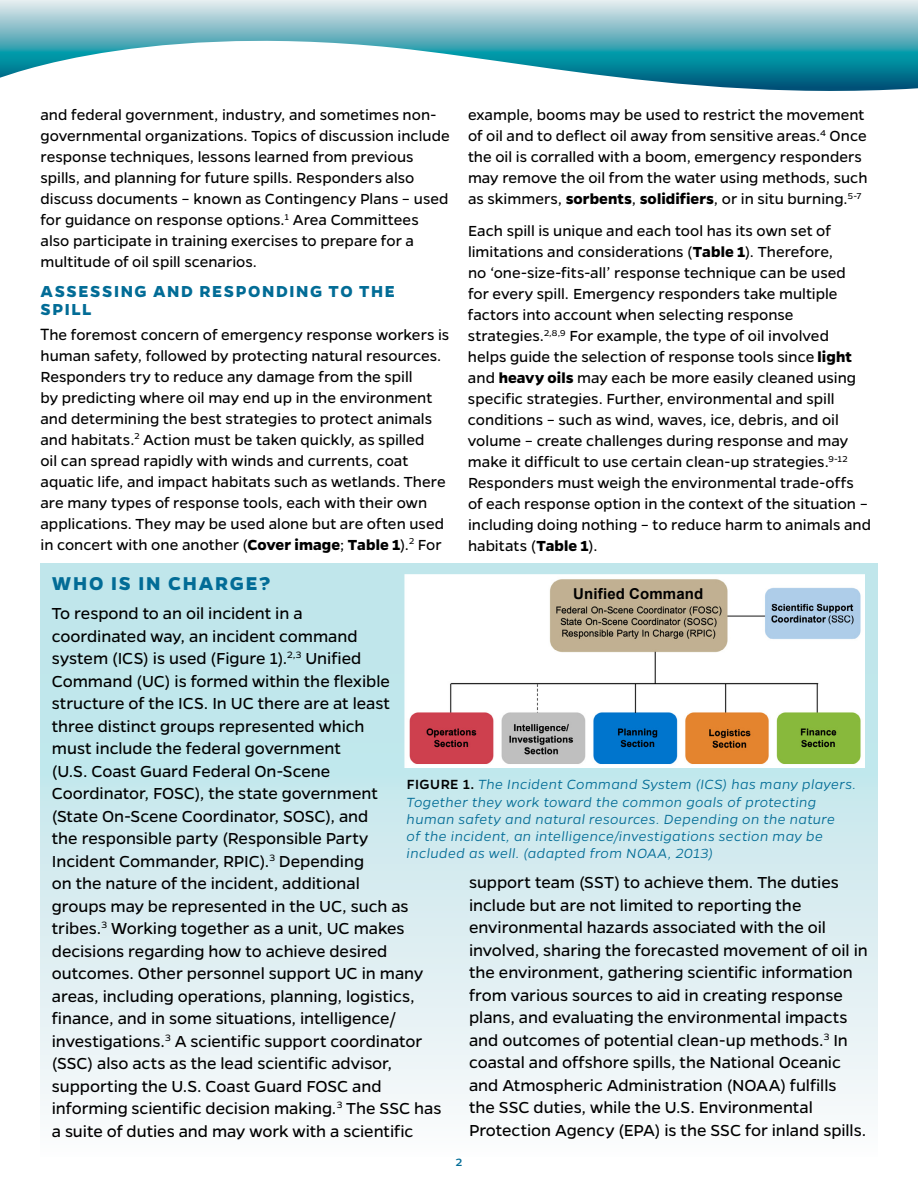
<style>
.page{position:relative;width:918px;height:1188px;background:#fff}
.page>*{position:absolute;margin:0;border:0;box-sizing:border-box;transform-origin:0 0}
.t1{font:700 21px "Gentona";letter-spacing:.085em;color:#026c96}
.t2{font:18px/22.5px "Gentona";letter-spacing:-.005em;color:#000}
.t3{font:700 18px/18px "Gentona";letter-spacing:.085em;color:#026c96}
.t4{font:16.5px/21px "Gentona";color:#000}
.t5{font:italic 300 15px/17.2px "Gentona";letter-spacing:.03em;color:#026c96}
.t6{font:700 15px "Arial";letter-spacing:.01em;color:#000}
.t7{font:500 12px "Gentona";color:#026c96}
.s1{font-family:"Calibri";font-size:18px}
.s2{font-weight:700}
.s3{font-weight:500;font-style:normal;color:#000}
</style>
<div class="page">
<svg style="left:0;top:0;width:918px;height:91px"></svg>
<div style="left:40px;top:564px;width:838px;height:592px;background:linear-gradient(to bottom,#b4e2e8,#f6f8f9)"></div>
<img style="left:404px;top:574px;width:460px;height:193px">
<p class="t4" style="left:40px;top:105px;width:411px">and federal government, industry, and sometimes non&shy;governmental organizations. Topics of discussion include response techniques, lessons learned from previous spills, and planning for future spills. Responders also discuss documents – known as Contingency Plans – used for guidance on response options.<sup>1</sup> Area Committees also participate in training exercises to prepare for a multitude of oil spill scenarios.</p>
<p class="t3" style="left:41px;top:282px;width:356px">ASSESSING AND RESPONDING TO THE<br>SPILL</p>
<p class="t4" style="left:40px;top:324px;width:410px"><span class="s1">T</span>he foremost concern of emergency response workers is human safety, followed by protecting natural resources.<br>Responders try to reduce any damage from the spill<br>by predicting where oil may end up in the environment and determining the best strategies to protect animals and habitats.<sup>2</sup> Action must be taken quickly, as spilled<br>oil can spread rapidly with winds and currents, coat aquatic life, and impact habitats such as wetlands. There are many types of response tools, each with their own applications. They may be used alone but are often used in concert with one another (<span class="s2">Cover image</span>; <span class="s2">Table 1</span>).<sup>2</sup> For</p>
<p class="t4" style="left:468px;top:105px;width:401px">example, booms may be used to restrict the movement of oil and to deflect oil away from sensitive areas.<sup>4</sup> Once the oil is corralled with a boom, emergency responders may remove the oil from the water using methods, such as skimmers, <span class="s2">sorbents</span>, <span class="s2">solidifiers</span>, or in situ burning.<sup>5-7</sup></p>
<p class="t4" style="left:468px;top:220px;width:405px">Each spill is unique and each tool has its own set of limitations and considerations (<span class="s2">Table 1</span>). Therefore,<br>no ‘one-size-fits-all’ response technique can be used<br>for every spill. Emergency responders take multiple factors into account when selecting response strategies.<sup>2,8,9</sup> For example, the type of oil involved helps guide the selection of response tools since <span class="s2">light </span>and <span class="s2">heavy oils</span> may each be more easily cleaned using specific strategies. Further, environmental and spill conditions – such as wind, waves, ice, debris, and oil volume – create challenges during response and may make it difficult to use certain clean-up strategies.<sup>9-12<br></sup>Responders must weigh the environmental trade-offs of each response option in the context of the situation – including doing nothing – to reduce harm to animals and habitats (<span class="s2">Table 1</span>).</p>
<p class="t6" style="left:573px;top:584px;width:132px">Unified Command</p>
<p class="t1" style="left:52px;top:571px;width:220px">WHO IS IN CHARGE?</p>
<p class="t2" style="left:52px;top:602px;width:391px">To respond to an oil incident in a<br>coordinated way, an incident command<br>system (ICS) is used (Figure 1).<sup>2,3</sup> Unified Command (UC) is formed within the flexible structure of the ICS. In UC there are at least<br>three distinct groups represented which<br>must include the federal government<br>(U.S. Coast Guard Federal On-Scene<br>Coordinator, FOSC), the state government<br>(State On-Scene Coordinator, SOSC), and<br>the responsible party (Responsible Party<br>Incident Commander, RPIC).<sup>3</sup> Depending<br>on the nature of the incident, additional<br>groups may be represented in the UC, such as tribes.<sup>3</sup> Working together as a unit, UC makes decisions regarding how to achieve desired outcomes. Other personnel support UC in many areas, including operations, planning, logistics, finance, and in some situations, intelligence/ investigations.<sup>3</sup> A scientific support coordinator (SSC) also acts as the lead scientific advisor, supporting the U.S. Coast Guard FOSC and informing scientific decision making.<sup>3</sup> The SSC has a suite of duties and may work with a scientific</p>
<p class="t5" style="left:407px;top:776px;width:451px"><span class="s3">FIGURE 1.</span> The Incident Command System (ICS) has many players.<br>Together they work toward the common goals of protecting human safety and natural resources. Depending on the nature<br>of the incident, an intelligence/investigations section may be included as well. (adapted from NOAA, 2013)</p>
<p class="t2" style="left:469px;top:871px;width:400px">support team (SST) to achieve them. The duties include but are not limited to reporting the environmental hazards associated with the oil involved, sharing the forecasted movement of oil in the environment, gathering scientific information from various sources to aid in creating response plans, and evaluating the environmental impacts and outcomes of potential clean-up methods.<sup>3</sup> In coastal and offshore spills, the National Oceanic and Atmospheric Administration (NOAA) fulfills<br>the SSC duties, while the U.S. Environmental Protection Agency (EPA) is the SSC for inland spills.</p>
<p class="t7" style="left:456px;top:1155px;width:8px">2</p>
</div>
